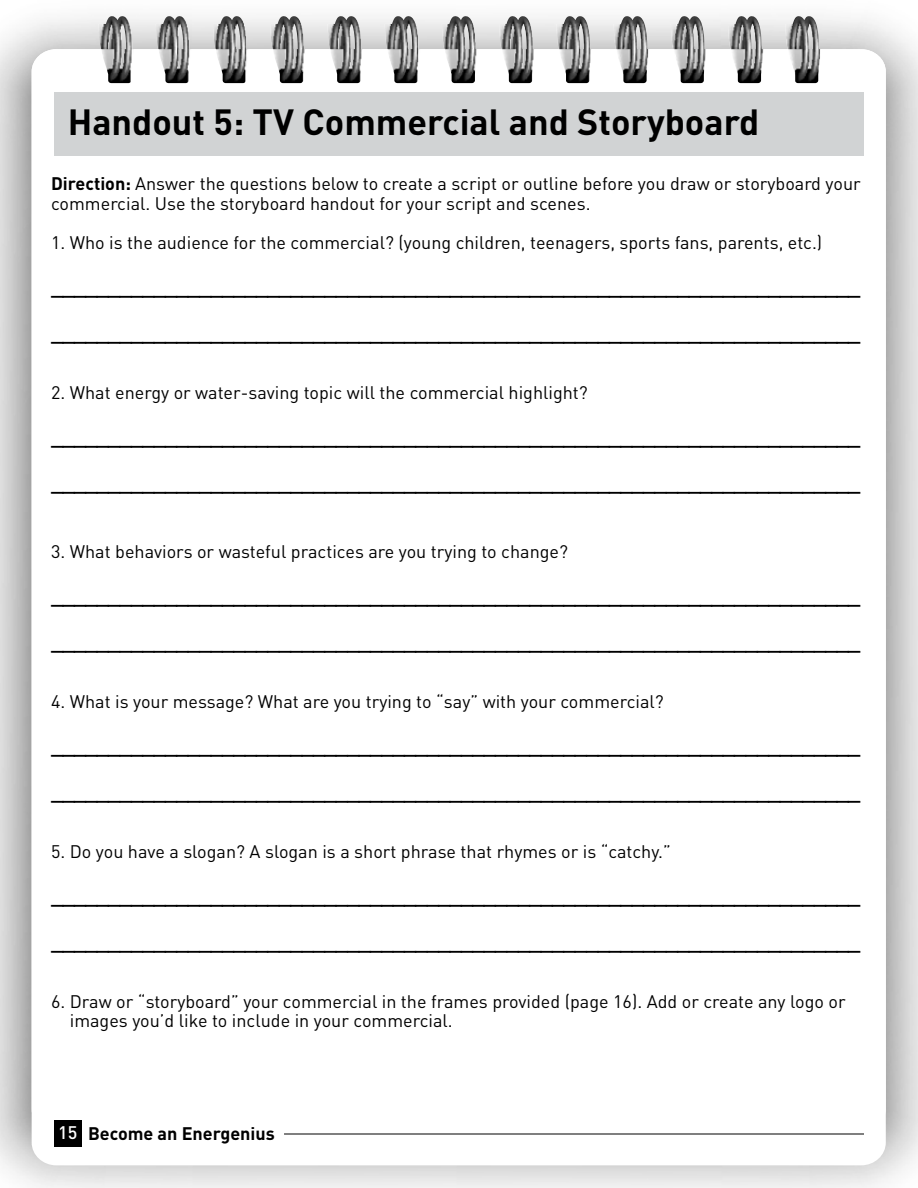
<style>
.page{position:relative;width:918px;height:1188px;background:#fff}
.page>*{position:absolute;margin:0;border:0;box-sizing:border-box;transform-origin:0 0}
.t1{font:700 36px "DIN";color:#000}
.t2{font:700 21px "DIN";color:#000}
.t3{font:18px/19.5px "DIN";color:#000}
.t4{font:700 18px "DIN";color:#000}
.s1{font-weight:700}
.s2{font-weight:500;color:#fff}
</style>
<div class="page">
<img style="left:0;top:16px;width:918px;height:1172px">
<div style="left:32px;top:49px;width:854px;height:1116px;background:#fff;border-radius:24px"></div>
<img style="left:728px;top:16px;width:93px;height:67px">
<div style="left:54px;top:92px;width:810px;height:64px;background:#d1d3d4"></div>
<div style="left:54px;top:1121px;width:27px;height:26px;background:#000"></div>
<hr style="left:284px;top:1134px;width:580px;height:1px;background:#000">
<h1 class="t1" style="left:68px;top:99px;width:693px">Handout 5: TV Commercial and Storyboard</h1>
<p class="t3" style="left:51px;top:174px;width:811px"><span class="s1">Direction:</span> Answer the questions below to create a script or outline before you draw or storyboard your commercial. Use the storyboard handout for your script and scenes.</p>
<p class="t3" style="left:51px;top:232px;width:773px">1. Who is the audience for the commercial? (young children, teenagers, sports fans, parents, etc.)</p>
<p class="t2" style="left:51px;top:272px;width:811px">_______________________________________________________________________</p>
<p class="t2" style="left:51px;top:319px;width:811px">_______________________________________________________________________</p>
<p class="t3" style="left:51px;top:382px;width:538px">2. What energy or water-saving topic will the commercial highlight?</p>
<p class="t2" style="left:51px;top:422px;width:811px">_______________________________________________________________________</p>
<p class="t2" style="left:51px;top:469px;width:811px">_______________________________________________________________________</p>
<p class="t3" style="left:51px;top:541px;width:518px">3. What behaviors or wasteful practices are you trying to change?</p>
<p class="t2" style="left:51px;top:581px;width:811px">_______________________________________________________________________</p>
<p class="t2" style="left:51px;top:628px;width:811px">_______________________________________________________________________</p>
<p class="t3" style="left:51px;top:691px;width:614px">4. What is your message? What are you trying to “say” with your commercial?</p>
<p class="t2" style="left:51px;top:731px;width:811px">_______________________________________________________________________</p>
<p class="t2" style="left:51px;top:778px;width:811px">_______________________________________________________________________</p>
<p class="t3" style="left:51px;top:841px;width:621px">5. Do you have a slogan? A slogan is a short phrase that rhymes or is “catchy.”</p>
<p class="t2" style="left:51px;top:881px;width:811px">_______________________________________________________________________</p>
<p class="t2" style="left:51px;top:928px;width:811px">_______________________________________________________________________</p>
<p class="t3" style="left:70px;top:991px;width:777px;text-indent:-19px">6. Draw or “storyboard” your commercial in the frames provided (page 16). Add or create any logo or images you’d like to include in your commercial.</p>
<p class="t4" style="left:58px;top:1122px;width:218px"><span class="s2">15</span> Become an Energenius</p>
</div>
